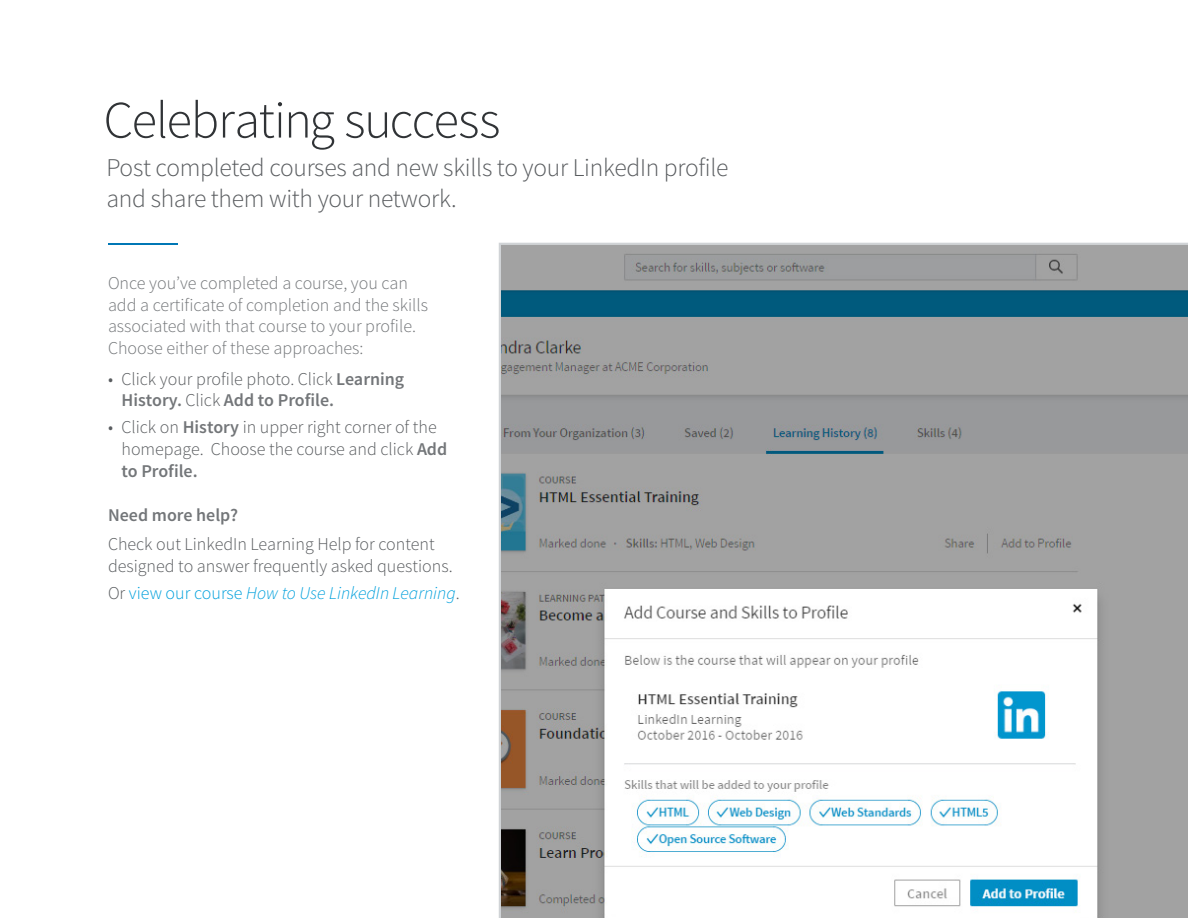
<style>
.page{position:relative;width:1188px;height:918px;background:#fff}
.page>*{position:absolute;margin:0;border:0;box-sizing:border-box;transform-origin:0 0}
.H3_-_Body_Title{font:300 52.5px "Source Sans Pro";letter-spacing:-.025em;color:#303336}
.H4_-_Body_Subtitle{font:300 25.5px/30.6px "Source Sans Pro";letter-spacing:-.01em;color:#595c5f}
.Body_-_Bullet{font:300 18px/21.6px "Source Sans Pro";color:#595c5f}
.Body_-_Bullet-2{font:300 18px/21.6px "Source Sans Pro";color:#737679}
.Body_-_Bullet-3{font:italic 300 18px "Source Sans Pro";color:#00a0dc}
.Body_-_Bullet-4{font:600 18px "Source Sans Pro";color:#737679}
.s1{font-weight:600;color:#737679}
.s2{font-style:normal;color:#595c5f}
.s3{font-style:normal}
</style>
<div class="page">
<hr style="left:108px;top:243px;width:70px;height:2px;background:#0077b5">
<svg style="left:499px;top:243px;width:689px;height:675px"></svg>
<p class="H3_-_Body_Title" style="left:104px;top:88px;width:398px">Celebrating success</p>
<p class="H4_-_Body_Subtitle" style="left:106px;top:153px;width:624px">Post completed courses and new skills to your LinkedIn profile and share them with your network.</p>
<p class="Body_-_Bullet-2" style="left:108px;top:272px;width:322px">Once you’ve completed a course, you can add a certificate of completion and the skills associated with that course to your profile.<br>Choose either of these approaches:</p>
<p class="Body_-_Bullet" style="left:122px;top:368px;width:284px;text-indent:-14px">• Click your profile photo. Click <span class="s1">Learning<br>History.</span> Click <span class="s1">Add to Profile.</span></p>
<p class="Body_-_Bullet" style="left:122px;top:417px;width:327px;text-indent:-14px">• Click on <span class="s1">History</span> in upper right corner of the homepage. Choose the course and click <span class="s1">Add to Profile.</span></p>
<p class="Body_-_Bullet-4" style="left:108px;top:503px;width:132px">Need more help?</p>
<p class="Body_-_Bullet" style="left:108px;top:534px;width:346px">Check out LinkedIn Learning Help for content designed to answer frequently asked questions.</p>
<p class="Body_-_Bullet-3" style="left:108px;top:582px;width:353px"><span class="s2">Or</span> <span class="s3">view our course</span> How to Use LinkedIn Learning<span class="s2">.</span></p>
</div>
